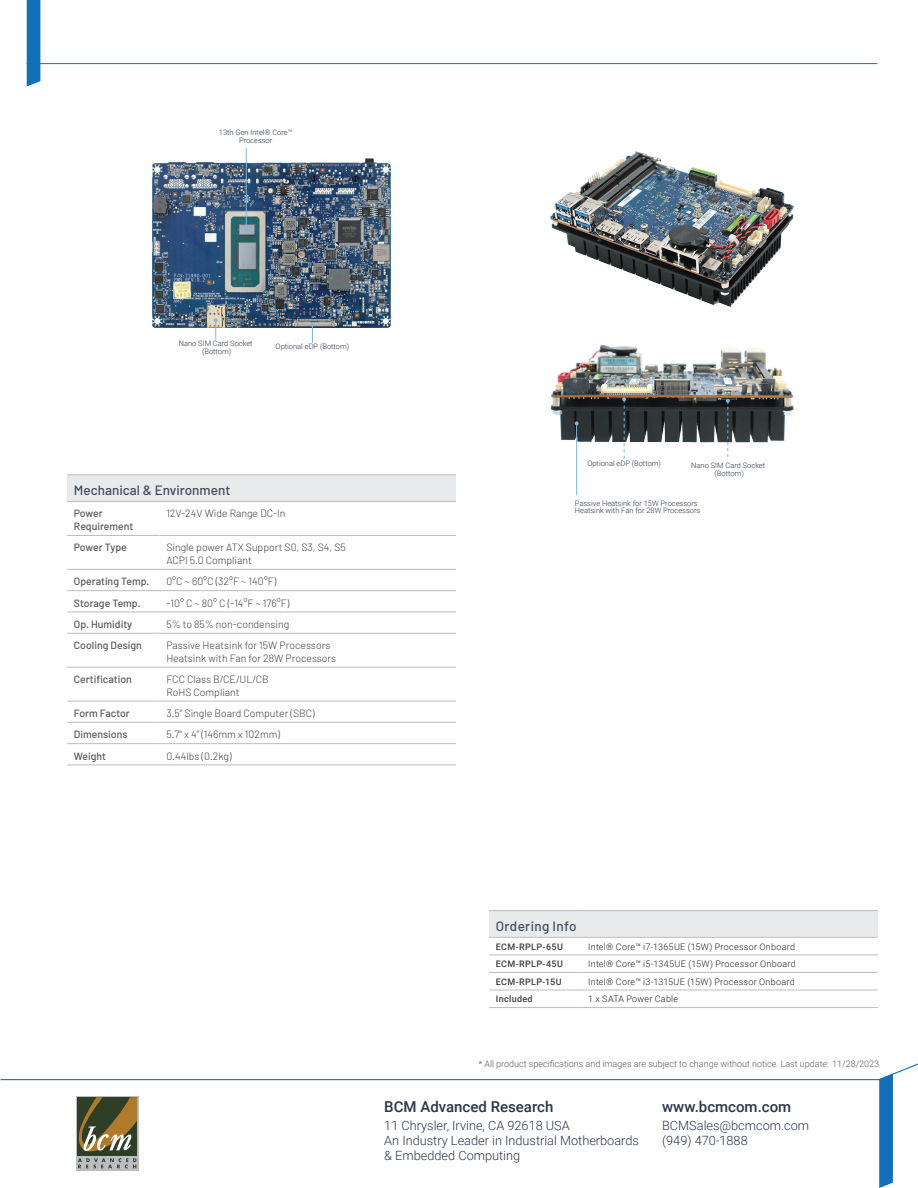
<style>
.page{position:relative;width:918px;height:1188px;background:#fff}
.page>*{position:absolute;margin:0;border:0;box-sizing:border-box;transform-origin:0 0}
.t1{font:500 15px "Roboto";color:#2a364b}
.t2{font:500 13.5px "Barlow";color:#414a5d}
.t3{font:500 13.5px "Barlow";letter-spacing:.025em;color:#414a5d}
.t4{font:300 12.75px/15.3px "Roboto";color:#2a364b}
.t5{font:300 10.5px/12.6px "Barlow";color:#3e3e3f}
.t6{font:500 10.5px/12.6px "Barlow";color:#545557}
.t7{font:500 10.5px "Barlow";letter-spacing:-.02em;color:#545557}
.t8{font:300 9px "Roboto";letter-spacing:.03em;color:#231f20}
.t9{font:300 9px "Roboto";color:#57585a}
.t10{font:500 9px "Roboto";letter-spacing:.04em;color:#3e3e3f}
.t11{font:300 7.5px/7.5px "Roboto";color:#2a354a;text-align:center}
</style>
<div class="page">
<hr style="left:1px;top:1079px;width:880px;height:1px;background:#1070b9">
<svg style="left:878px;top:1063px;width:40px;height:125px"></svg>
<svg style="left:76px;top:1096px;width:62px;height:74px"></svg>
<svg style="left:76px;top:1097px;width:61px;height:71px;background:#777152"></svg>
<svg style="left:27px;top:0;width:13px;height:87px"></svg>
<hr style="left:27px;top:63px;width:850px;height:1px;background:#1070b9">
<img style="left:152px;top:156px;width:240px;height:172px">
<div style="left:489px;top:911px;width:389px;height:26px;background:#e9eaeb"></div>
<hr style="left:489px;top:1007px;width:92px;height:1px;background:#bcbdc0">
<hr style="left:581px;top:1007px;width:297px;height:1px;background:#bcbdc0">
<hr style="left:489px;top:955px;width:92px;height:1px;background:#bcbdc0">
<hr style="left:581px;top:955px;width:297px;height:1px;background:#bcbdc0">
<hr style="left:489px;top:972px;width:92px;height:1px;background:#bcbdc0">
<hr style="left:581px;top:972px;width:297px;height:1px;background:#bcbdc0">
<hr style="left:489px;top:990px;width:92px;height:1px;background:#bcbdc0">
<hr style="left:581px;top:990px;width:297px;height:1px;background:#bcbdc0">
<hr style="left:489px;top:937px;width:92px;height:1px;background:#bcbdc0">
<hr style="left:581px;top:937px;width:297px;height:1px;background:#bcbdc0">
<hr style="left:489px;top:910px;width:92px;height:1px;background:#bcbdc0">
<hr style="left:581px;top:910px;width:297px;height:1px;background:#bcbdc0">
<div style="left:67px;top:475px;width:389px;height:27px;background:#e9eaeb"></div>
<hr style="left:67px;top:701px;width:93px;height:1px;background:#bcbdc0">
<hr style="left:67px;top:722px;width:93px;height:1px;background:#bcbdc0">
<hr style="left:67px;top:743px;width:93px;height:1px;background:#bcbdc0">
<hr style="left:67px;top:633px;width:93px;height:1px;background:#bcbdc0">
<hr style="left:67px;top:667px;width:93px;height:1px;background:#bcbdc0">
<hr style="left:67px;top:765px;width:93px;height:1px;background:#bcbdc0">
<hr style="left:67px;top:535px;width:93px;height:1px;background:#bcbdc0">
<hr style="left:160px;top:535px;width:296px;height:1px;background:#bcbdc0">
<hr style="left:67px;top:569px;width:93px;height:1px;background:#bcbdc0">
<hr style="left:160px;top:569px;width:296px;height:1px;background:#bcbdc0">
<hr style="left:160px;top:590px;width:296px;height:1px;background:#bcbdc0">
<hr style="left:67px;top:475px;width:93px;height:1px;background:#bcbdc0">
<hr style="left:160px;top:475px;width:296px;height:1px;background:#bcbdc0">
<hr style="left:160px;top:633px;width:296px;height:1px;background:#bcbdc0">
<hr style="left:160px;top:667px;width:296px;height:1px;background:#bcbdc0">
<hr style="left:160px;top:701px;width:296px;height:1px;background:#bcbdc0">
<hr style="left:160px;top:743px;width:296px;height:1px;background:#bcbdc0">
<hr style="left:160px;top:765px;width:296px;height:1px;background:#bcbdc0">
<hr style="left:67px;top:590px;width:93px;height:1px;background:#bcbdc0">
<hr style="left:67px;top:612px;width:93px;height:1px;background:#bcbdc0">
<hr style="left:160px;top:612px;width:296px;height:1px;background:#bcbdc0">
<hr style="left:160px;top:722px;width:296px;height:1px;background:#bcbdc0">
<hr style="left:67px;top:501px;width:93px;height:1px;background:#bcbdc0">
<hr style="left:160px;top:501px;width:296px;height:1px;background:#bcbdc0">
<img style="left:551px;top:344px;width:243px;height:102px">
<img style="left:551px;top:152px;width:243px;height:154px">
<hr style="left:576px;top:423px;width:1px;height:72px;background:#7fb7e0">
<svg style="left:575px;top:421px;width:4px;height:4px"></svg>
<svg style="left:622px;top:397px;width:4px;height:62px"></svg>
<svg style="left:214px;top:318px;width:4px;height:22px"></svg>
<svg style="left:726px;top:399px;width:4px;height:58px"></svg>
<svg style="left:311px;top:323px;width:3px;height:20px"></svg>
<hr style="left:246px;top:148px;width:1px;height:81px;background:#7fb7e0">
<svg style="left:244px;top:227px;width:4px;height:4px"></svg>
<p class="t11" style="left:219px;top:129px;width:75px">13th Gen Intel® Core™<br>Processor</p>
<p class="t11" style="left:179px;top:339px;width:75px">Nano SIM Card Socket (Bottom)</p>
<p class="t11" style="left:276px;top:342px;width:75px">Optional eDP (Bottom)</p>
<p class="t2" style="left:74px;top:482px;width:158px">Mechanical &amp; Environment</p>
<p class="t6" style="left:74px;top:507px;width:61px">Power<br>Requirement</p>
<p class="t5" style="left:166px;top:507px;width:121px">12V-24V Wide Range DC-In</p>
<p class="t7" style="left:74px;top:541px;width:54px">Power Type</p>
<p class="t5" style="left:166px;top:541px;width:181px">Single power ATX Support S0, S3, S4, S5<br>ACPI 5.0 Compliant</p>
<p class="t6" style="left:74px;top:575px;width:77px">Operating Temp.</p>
<p class="t5" style="left:166px;top:575px;width:111px">0°C ~ 60°C (32°F ~ 140°F)</p>
<p class="t6" style="left:74px;top:596px;width:68px">Storage Temp.</p>
<p class="t5" style="left:166px;top:596px;width:125px">-10° C ~ 80° C (-14°F ~ 176°F)</p>
<p class="t6" style="left:74px;top:618px;width:60px">Op. Humidity</p>
<p class="t5" style="left:166px;top:618px;width:124px">5% to 85% non-condensing</p>
<p class="t6" style="left:74px;top:639px;width:69px">Cooling Design</p>
<p class="t5" style="left:166px;top:639px;width:171px">Passive Heatsink for 15W Processors<br>Heatsink with Fan for 28W Processors</p>
<p class="t6" style="left:74px;top:673px;width:59px">Certification</p>
<p class="t5" style="left:166px;top:673px;width:104px">FCC Class B/CE/UL/CB<br>RoHS Compliant</p>
<p class="t6" style="left:74px;top:707px;width:57px">Form Factor</p>
<p class="t5" style="left:166px;top:707px;width:150px">3.5” Single Board Computer (SBC)</p>
<p class="t6" style="left:74px;top:728px;width:55px">Dimensions</p>
<p class="t5" style="left:166px;top:728px;width:115px">5.7” x 4” (146mm x 102mm)</p>
<p class="t6" style="left:74px;top:749px;width:34px">Weight</p>
<p class="t5" style="left:166px;top:749px;width:67px">0.44lbs (0.2kg)</p>
<p class="t11" style="left:587px;top:460px;width:75px">Optional eDP (Bottom)</p>
<p class="t11" style="left:691px;top:461px;width:75px">Nano SIM Card Socket (Bottom)</p>
<p class="t11" style="left:575px;top:499px;width:127px;text-align:left">Passive Heatsink for 15W Processors<br>Heatsink with Fan for 28W Processors</p>
<p class="t3" style="left:496px;top:918px;width:82px">Ordering Info</p>
<p class="t10" style="left:496px;top:940px;width:69px">ECM-RPLP-65U</p>
<p class="t8" style="left:588px;top:940px;width:208px">Intel® Core™ i7-1365UE (15W) Processor Onboard</p>
<p class="t10" style="left:496px;top:958px;width:69px">ECM-RPLP-45U</p>
<p class="t8" style="left:588px;top:958px;width:209px">Intel® Core™ i5-1345UE (15W) Processor Onboard</p>
<p class="t10" style="left:496px;top:975px;width:67px">ECM-RPLP-15U</p>
<p class="t8" style="left:588px;top:975px;width:208px">Intel® Core™ i3-1315UE (15W) Processor Onboard</p>
<p class="t10" style="left:496px;top:993px;width:38px">Included</p>
<p class="t8" style="left:588px;top:993px;width:92px">1 x SATA Power Cable</p>
<p class="t9" style="left:478px;top:1058px;width:402px">* All product specifications and images are subject to change without notice. Last update: 11/28/2023</p>
<h1 class="t1" style="left:384px;top:1096px;width:171px">BCM Advanced Research</h1>
<h1 class="t1" style="left:662px;top:1096px;width:131px">www.bcmcom.com</h1>
<p class="t4" style="left:384px;top:1117px;width:256px">11 Chrysler, Irvine, CA 92618 USA<br>An Industry Leader in Industrial Motherboards &amp; Embedded Computing</p>
<p class="t4" style="left:662px;top:1117px;width:149px">BCMSales@bcmcom.com (949) 470-1888</p>
</div>
